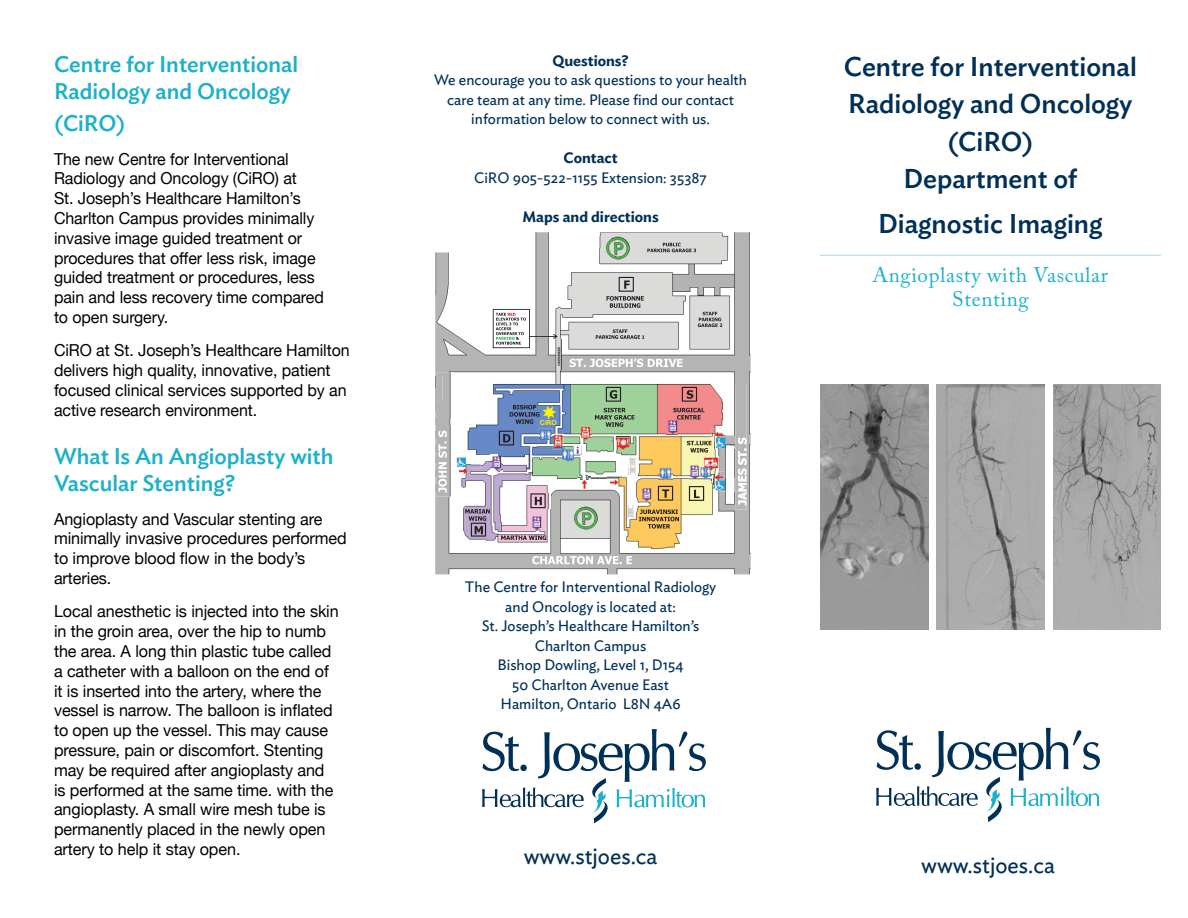
<style>
.page{position:relative;width:1188px;height:918px;background:#fff}
.page>*{position:absolute;margin:0;border:0;box-sizing:border-box;transform-origin:0 0}
.t1{font:500 27px/37.5px "Ideal Sans";color:#003056;text-align:center}
.t2{font:500 22.5px/27px "Ideal Sans";color:#1cb0ca}
.t3{font:22.5px "Ideal Sans";color:#003056}
.t4{font:21px/24px "Adobe Caslon Pro";letter-spacing:.03em;color:#1cb0ca;text-align:center}
.t5{font:16.5px/19.8px "Helvetica Neue";letter-spacing:-.005em;color:#000}
.t6{font:15px/19.5px "Ideal Sans";color:#003056;text-align:center}
.t7{font:600 15px "Ideal Sans";color:#003056}
.t8{font:700 6.9px "Arial";color:#fff101}
</style>
<div class="page">
<hr style="left:820px;top:255px;width:341px;height:1px;background:#a6d7e4">
<svg style="left:876px;top:728px;width:224px;height:94px"></svg>
<svg style="left:482px;top:729px;width:224px;height:94px"></svg>
<img style="left:435px;top:232px;width:316px;height:342px">
<img style="left:626px;top:457px;width:10px;height:18px">
<img style="left:604px;top:236px;width:27px;height:24px">
<img style="left:573px;top:506px;width:26px;height:24px">
<svg style="left:606px;top:277px;width:38px;height:31px"></svg>
<svg style="left:647px;top:243px;width:49px;height:9px"></svg>
<svg style="left:596px;top:329px;width:48px;height:10px"></svg>
<svg style="left:698px;top:312px;width:24px;height:15px"></svg>
<svg style="left:595px;top:408px;width:39px;height:19px"></svg>
<img style="left:455px;top:456px;width:25px;height:13px">
<img style="left:456px;top:465px;width:15px;height:12px">
<img style="left:726px;top:479px;width:9px;height:12px">
<img style="left:711px;top:429px;width:14px;height:7px">
<img style="left:578px;top:477px;width:12px;height:14px">
<img style="left:608px;top:476px;width:14px;height:13px">
<img style="left:561px;top:448px;width:14px;height:15px">
<svg style="left:573px;top:446px;width:9px;height:9px"></svg>
<img style="left:703px;top:456px;width:16px;height:9px">
<img style="left:539px;top:428px;width:14px;height:15px">
<img style="left:689px;top:464px;width:22px;height:1px">
<img style="left:659px;top:466px;width:14px;height:15px">
<img style="left:615px;top:437px;width:15px;height:13px">
<img style="left:580px;top:425px;width:11px;height:16px">
<img style="left:553px;top:434px;width:11px;height:16px">
<img style="left:491px;top:455px;width:12px;height:16px">
<img style="left:530px;top:515px;width:12px;height:16px">
<img style="left:641px;top:486px;width:11px;height:17px">
<img style="left:666px;top:418px;width:12px;height:17px">
<img style="left:605px;top:387px;width:20px;height:15px">
<svg style="left:606px;top:387px;width:15px;height:15px"></svg>
<svg style="left:673px;top:408px;width:31px;height:12px"></svg>
<img style="left:697px;top:387px;width:5px;height:15px">
<svg style="left:682px;top:387px;width:15px;height:15px"></svg>
<svg style="left:639px;top:510px;width:40px;height:19px"></svg>
<svg style="left:501px;top:535px;width:45px;height:5px"></svg>
<img style="left:498px;top:431px;width:20px;height:15px">
<svg style="left:499px;top:431px;width:15px;height:15px"></svg>
<img style="left:530px;top:494px;width:20px;height:15px">
<svg style="left:530px;top:493px;width:16px;height:15px"></svg>
<svg style="left:465px;top:509px;width:25px;height:28px"></svg>
<img style="left:658px;top:486px;width:20px;height:16px">
<svg style="left:658px;top:486px;width:15px;height:15px"></svg>
<img style="left:689px;top:501px;width:20px;height:1px">
<svg style="left:689px;top:465px;width:37px;height:36px"></svg>
<svg style="left:532px;top:556px;width:100px;height:8px"></svg>
<svg style="left:569px;top:359px;width:114px;height:8px"></svg>
<img style="left:436px;top:372px;width:18px;height:125px">
<svg style="left:435px;top:376px;width:10px;height:36px"></svg>
<img style="left:436px;top:418px;width:16px;height:7px">
<svg style="left:435px;top:431px;width:12px;height:62px"></svg>
<img style="left:735px;top:385px;width:11px;height:124px">
<img style="left:627px;top:505px;width:7px;height:14px">
<img style="left:557px;top:339px;width:5px;height:31px">
<svg style="left:493px;top:309px;width:67px;height:57px"></svg>
<img style="left:725px;top:436px;width:10px;height:13px">
<svg style="left:687px;top:436px;width:38px;height:17px"></svg>
<svg style="left:735px;top:436px;width:11px;height:69px"></svg>
<svg style="left:510px;top:405px;width:46px;height:19px"></svg>
<img style="left:821px;top:384px;width:108px;height:246px">
<img style="left:937px;top:384px;width:108px;height:246px">
<img style="left:1053px;top:384px;width:108px;height:246px">
<p class="t2" style="left:54px;top:49px;width:246px">Centre for Interventional<br>Radiology and Oncology</p>
<p class="t2" style="left:54px;top:108px;width:73px">(CiRO)</p>
<p class="t5" style="left:54px;top:150px;width:271px">The new Centre for Interventional Radiology and Oncology (CiRO) at<br>St. Joseph’s Healthcare Hamilton’s Charlton Campus provides minimally invasive image guided treatment or procedures that offer less risk, image guided treatment or procedures, less pain and less recovery time compared to open surgery.</p>
<p class="t5" style="left:54px;top:342px;width:297px">CiRO at St. Joseph’s Healthcare Hamilton delivers high quality, innovative, patient focused clinical services supported by an active research environment.</p>
<p class="t2" style="left:54px;top:441px;width:281px">What Is An Angioplasty with<br>Vascular Stenting?</p>
<p class="t5" style="left:54px;top:510px;width:294px">Angioplasty and Vascular stenting are minimally invasive procedures performed to improve blood flow in the body’s arteries.</p>
<p class="t5" style="left:54px;top:603px;width:286px">Local anesthetic is injected into the skin in the groin area, over the hip to numb the area. A long thin plastic tube called a catheter with a balloon on the end of it is inserted into the artery, where the vessel is narrow. The balloon is inflated to open up the vessel. This may cause pressure, pain or discomfort. Stenting may be required after angioplasty and is performed at the same time. with the angioplasty. A small wire mesh tube is permanently placed in the newly open artery to help it stay open.</p>
<p class="t7" style="left:553px;top:49px;width:78px">Questions?</p>
<p class="t6" style="left:434px;top:69px;width:314px">We encourage you to ask questions to your health care team at any time. Please find our contact information below to connect with us.</p>
<p class="t7" style="left:564px;top:146px;width:56px">Contact</p>
<p class="t6" style="left:474px;top:167px;width:234px">CiRO 905-522-1155 Extension: 35387</p>
<p class="t7" style="left:522px;top:205px;width:138px">Maps and directions</p>
<p class="t8" style="left:540px;top:418px;width:19px">CiRO</p>
<p class="t6" style="left:465px;top:576px;width:253px">The Centre for Interventional Radiology and Oncology is located at:</p>
<p class="t6" style="left:482px;top:615px;width:219px">St. Joseph’s Healthcare Hamilton’s<br>Charlton Campus</p>
<p class="t6" style="left:498px;top:654px;width:188px">Bishop Dowling, Level 1, D154</p>
<p class="t6" style="left:512px;top:674px;width:158px">50 Charlton Avenue East</p>
<p class="t6" style="left:501px;top:693px;width:182px">Hamilton, Ontario L8N 4A6</p>
<p class="t3" style="left:524px;top:839px;width:135px">www.stjoes.ca</p>
<p class="t1" style="left:844px;top:45px;width:295px">Centre for Interventional<br>Radiology and Oncology (CiRO)</p>
<p class="t1" style="left:878px;top:154px;width:226px;line-height:45px">Department of<br>Diagnostic Imaging</p>
<p class="t4" style="left:873px;top:263px;width:237px">Angioplasty with Vascular<br>Stenting</p>
<p class="t3" style="left:921px;top:848px;width:135px">www.stjoes.ca</p>
</div>
